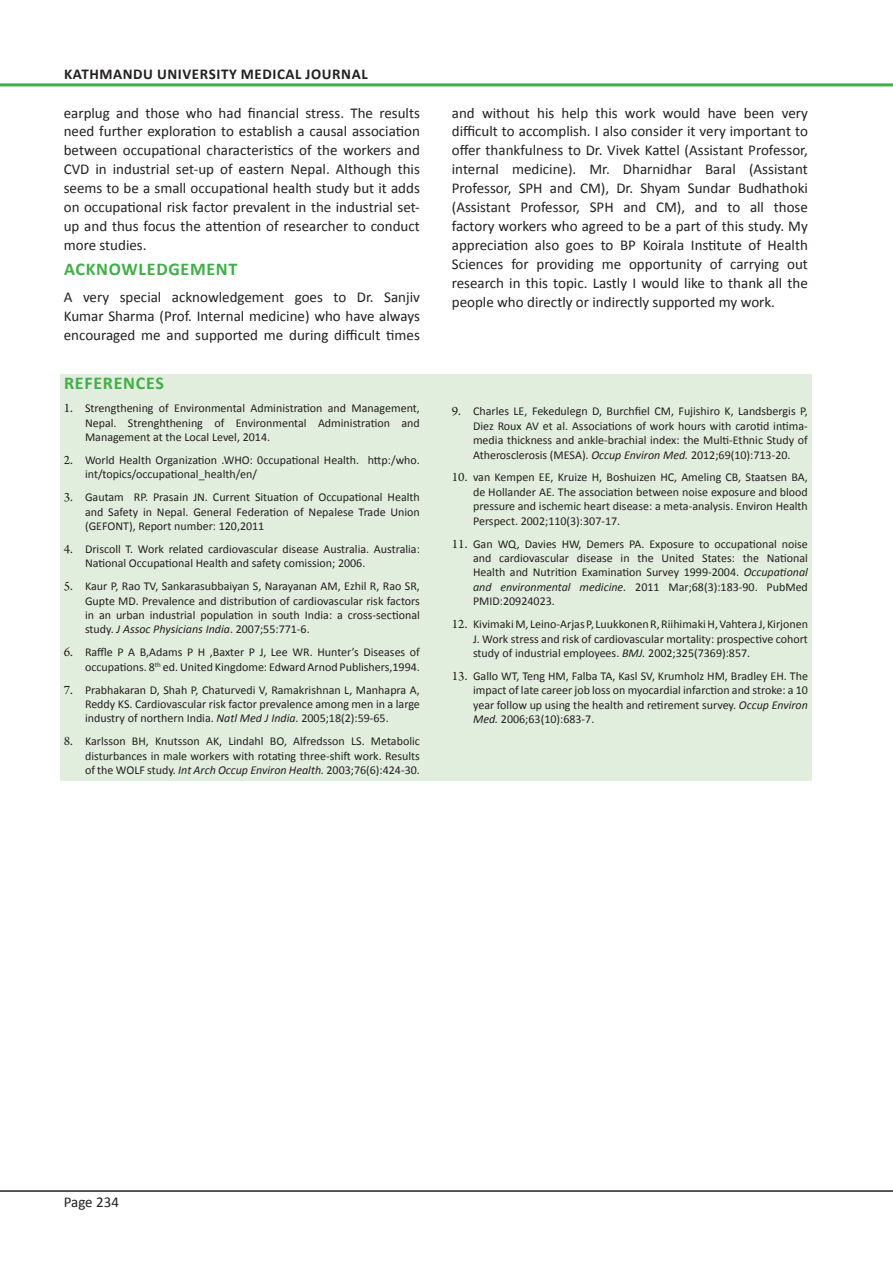
<style>
.page{position:relative;width:893px;height:1263px;background:#fff}
.page>*{position:absolute;margin:0;border:0;box-sizing:border-box;transform-origin:0 0}
.Heading_2_-_Sub_head{font:700 18px "Calibri";letter-spacing:.04em;color:#40ae49}
.Normal_Text{font:700 18px "Calibri";letter-spacing:.04em;color:#40ae49}
.Normal_Text-2{font:15px/18.9px "Calibri";color:#231f20;text-align:justify}
.t1{font:700 15px "Calibri";letter-spacing:.04em;color:#231f20}
.Refrence_Text{font:12px/14.4px "Calibri";color:#231f20;text-align:justify}
.s1{font-family:"Arno Pro";font-size:13.5px}
.s2{font-style:italic}
</style>
<div class="page">
<hr style="left:0;top:1190px;width:893px;height:2px;background:#231f20">
<hr style="left:0;top:83px;width:893px;height:3px;background:#40ae49">
<div style="left:61px;top:374px;width:751px;height:406px;background:#e1eedd"></div>
<p class="t1" style="left:64px;top:64px;width:305px">KATHMANDU UNIVERSITY MEDICAL JOURNAL</p>
<p class="Normal_Text-2" style="left:64px;top:103px;width:358px">earplug and those who had financial stress. The results need further exploration to establish a causal association between occupational characteristics of the workers and CVD in industrial set-up of eastern Nepal. Although this seems to be a small occupational health study but it adds on occupational risk factor prevalent in the industrial set&shy;up and thus focus the attention of researcher to conduct more studies.</p>
<p class="Heading_2_-_Sub_head" style="left:64px;top:257px;width:175px">ACKNOWLEDGEMENT</p>
<p class="Normal_Text-2" style="left:64px;top:288px;width:358px">A very special acknowledgement goes to Dr. Sanjiv Kumar Sharma (Prof. Internal medicine) who have always encouraged me and supported me during difficult times</p>
<p class="Normal_Text" style="left:64px;top:372px;width:101px">REFERENCES</p>
<p class="Refrence_Text" style="left:85px;top:401px;width:336px;text-indent:-21px"><span class="s1">1.</span> Strengthening of Environmental Administration and Management, Nepal. Strenghthening of Environmental Administration and Management at the Local Level, 2014.</p>
<p class="Refrence_Text" style="left:85px;top:453px;width:336px;text-indent:-21px"><span class="s1">2.</span> World Health Organization .WHO: 0ccupational Health. http:/who. int/topics/occupational_health/en/</p>
<p class="Refrence_Text" style="left:85px;top:490px;width:336px;text-indent:-21px"><span class="s1">3.</span> Gautam RP. Prasain JN. Current Situation of Occupational Health and Safety in Nepal. General Federation of Nepalese Trade Union (GEFONT), Report number: 120,2011</p>
<p class="Refrence_Text" style="left:85px;top:542px;width:336px;text-indent:-21px"><span class="s1">4.</span> Driscoll T. Work related cardiovascular disease Australia. Australia:<br>National Occupational Health and safety comission; 2006.</p>
<p class="Refrence_Text" style="left:85px;top:579px;width:336px;text-indent:-21px"><span class="s1">5.</span> Kaur P, Rao TV, Sankarasubbaiyan S, Narayanan AM, Ezhil R, Rao SR, Gupte MD. Prevalence and distribution of cardiovascular risk factors in an urban industrial population in south India: a cross-sectional study. <span class="s2">J Assoc Physicians India</span>. 2007;55:771-6.</p>
<p class="Refrence_Text" style="left:64px;top:645px;width:358px;text-align:right"><span class="s1">6.</span> Raffle P A B,Adams P H ,Baxter P J, Lee WR. Hunter’s Diseases of occupations. 8<sup>th</sup> ed. United Kingdome: Edward Arnod Publishers,1994.</p>
<p class="Refrence_Text" style="left:85px;top:682px;width:336px;text-indent:-21px"><span class="s1">7.</span> Prabhakaran D, Shah P, Chaturvedi V, Ramakrishnan L, Manhapra A, Reddy KS. Cardiovascular risk factor prevalence among men in a large industry of northern India. <span class="s2">Natl Med J India.</span> 2005;18(2):59-65.</p>
<p class="Refrence_Text" style="left:85px;top:734px;width:336px;text-indent:-21px"><span class="s1">8.</span> Karlsson BH, Knutsson AK, Lindahl BO, Alfredsson LS. Metabolic disturbances in male workers with rotating three-shift work. Results of the WOLF study. <span class="s2">Int Arch Occup Environ Health.</span> 2003;76(6):424-30.</p>
<p class="Normal_Text-2" style="left:452px;top:103px;width:358px">and without his help this work would have been very difficult to accomplish. I also consider it very important to offer thankfulness to Dr. Vivek Kattel (Assistant Professor, internal medicine). Mr. Dharnidhar Baral (Assistant Professor, SPH and CM), Dr. Shyam Sundar Budhathoki (Assistant Professor, SPH and CM), and to all those factory workers who agreed to be a part of this study. My appreciation also goes to BP Koirala Institute of Health Sciences for providing me opportunity of carrying out research in this topic. Lastly I would like to thank all the people who directly or indirectly supported my work.</p>
<p class="Refrence_Text" style="left:473px;top:404px;width:336px;text-indent:-21px"><span class="s1">9.</span> Charles LE, Fekedulegn D, Burchfiel CM, Fujishiro K, Landsbergis P, Diez Roux AV et al. Associations of work hours with carotid intima&shy;media thickness and ankle-brachial index: the Multi-Ethnic Study of Atherosclerosis (MESA). <span class="s2">Occup Environ Med.</span> 2012;69(10):713-20.</p>
<p class="Refrence_Text" style="left:473px;top:470px;width:336px;text-indent:-21px"><span class="s1">10.</span> van Kempen EE, Kruize H, Boshuizen HC, Ameling CB, Staatsen BA, de Hollander AE. The association between noise exposure and blood pressure and ischemic heart disease: a meta-analysis. Environ Health Perspect. 2002;110(3):307-17.</p>
<p class="Refrence_Text" style="left:473px;top:536px;width:336px;text-indent:-21px"><span class="s1">11.</span> Gan WQ, Davies HW, Demers PA. Exposure to occupational noise and cardiovascular disease in the United States: the National Health and Nutrition Examination Survey 1999-2004. <span class="s2">Occupational and environmental medicine.</span> 2011 Mar;68(3):183-90. PubMed PMID:20924023.</p>
<p class="Refrence_Text" style="left:473px;top:617px;width:336px;text-indent:-21px"><span class="s1">12.</span> Kivimaki M, Leino-Arjas P, Luukkonen R, Riihimaki H, Vahtera J, Kirjonen J. Work stress and risk of cardiovascular mortality: prospective cohort study of industrial employees. <span class="s2">BMJ.</span> 2002;325(7369):857.</p>
<p class="Refrence_Text" style="left:473px;top:669px;width:336px;text-indent:-21px"><span class="s1">13.</span> Gallo WT, Teng HM, Falba TA, Kasl SV, Krumholz HM, Bradley EH. The impact of late career job loss on myocardial infarction and stroke: a 10 year follow up using the health and retirement survey. <span class="s2">Occup Environ Med.</span> 2006;63(10):683-7.</p>
<p class="Normal_Text-2" style="left:64px;top:1193px;width:57px">Page 234</p>
</div>
